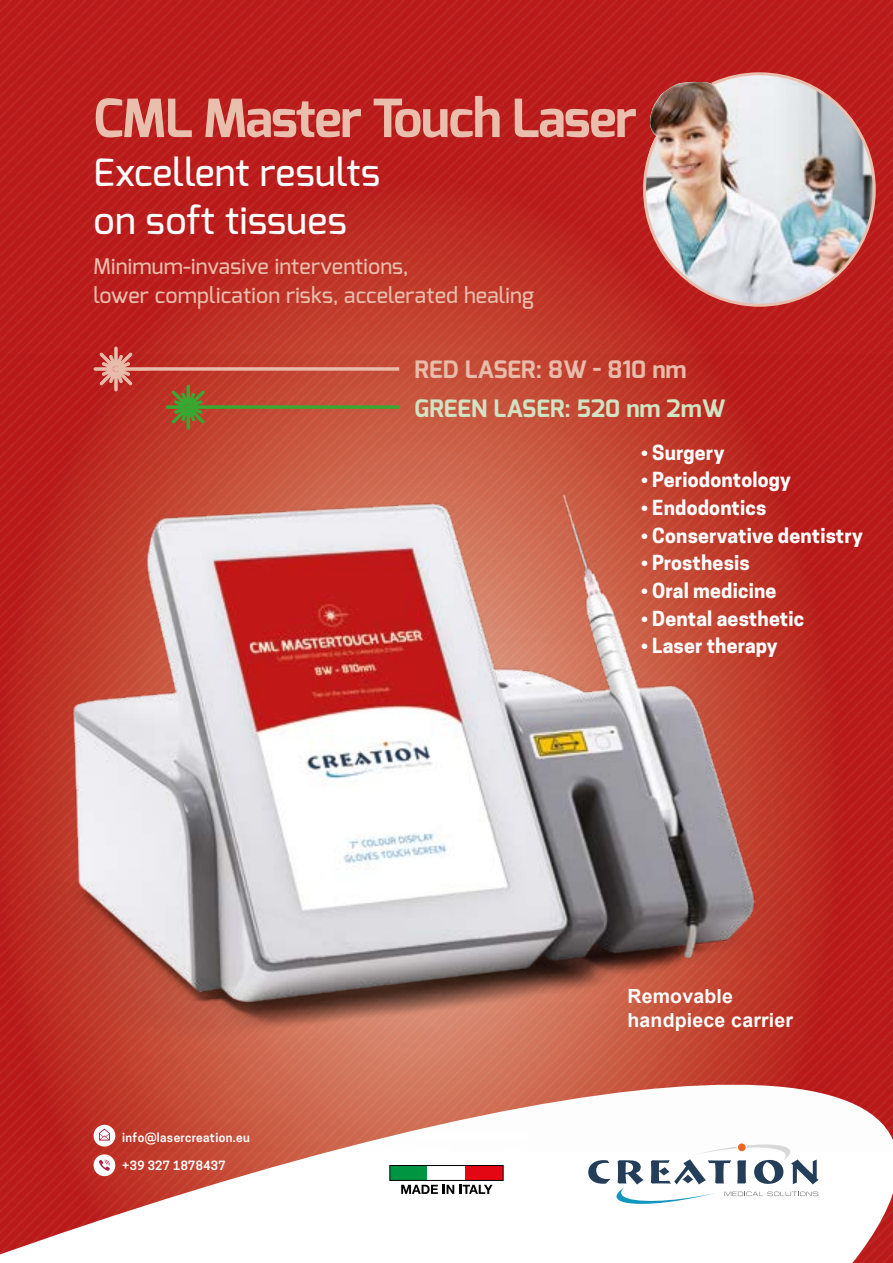
<style>
.page{position:relative;width:893px;height:1263px;background:#fff}
.page>*{position:absolute;margin:0;border:0;box-sizing:border-box;transform-origin:0 0}
.t1{font:700 52.5px "Exo";letter-spacing:-.03em;color:#eabead}
.t2{font:500 37.65px/48.4px "Exo";letter-spacing:.01em;color:#fff}
.t3{font:700 24px "Exo";color:#d2e6c5}
.t4{font:700 24px "Exo";color:#eabead}
.t5{font:500 21.6px/28.5px "Exo";letter-spacing:.01em;color:#eabead}
.t6{font:700 19.5px "Cooper Hewitt";letter-spacing:.01em;color:#fff}
.t7{font:700 19.5px/24px "Arial";letter-spacing:.01em;color:#fff}
.t8{font:600 12px "Cooper Hewitt";letter-spacing:.03em;color:#fff}
.s1{font-family:"Arial"}
</style>
<div class="page">
<img style="left:0;top:0;width:893px;height:355px">
<svg style="left:93px;top:346px;width:56px;height:9px"></svg>
<svg style="left:0;top:1152px;width:893px;height:111px"></svg>
<svg style="left:588px;top:1160px;width:22px;height:24px"></svg>
<svg style="left:616px;top:1152px;width:202px;height:54px"></svg>
<div style="left:386px;top:1161px;width:121px;height:37px;background:#fff"></div>
<svg style="left:390px;top:1165px;width:113px;height:29px"></svg>
<div style="left:94px;top:1154px;width:21px;height:22px;background:#fff;border-radius:50%"></div>
<svg style="left:99px;top:1160px;width:11px;height:11px"></svg>
<img style="left:641px;top:71px;width:236px;height:237px">
<img style="left:0;top:355px;width:893px;height:797px">
<h1 class="t1" style="left:94px;top:84px;width:545px">CML Master Touch Laser</h1>
<h2 class="t2" style="left:94px;top:148px;width:288px">Excellent results on soft tissues</h2>
<p class="t5" style="left:94px;top:252px;width:442px">Minimum-invasive interventions,<br>lower complication risks, accelerated healing</p>
<p class="t4" style="left:415px;top:354px;width:274px">RED LASER: 8W - 810 nm</p>
<p class="t3" style="left:415px;top:393px;width:312px">GREEN LASER: 520 nm 2mW</p>
<p class="t6" style="left:641px;top:441px;width:85px"><span class="s1">•</span> Surgery</p>
<p class="t6" style="left:641px;top:469px;width:151px"><span class="s1">•</span> Periodontology</p>
<p class="t6" style="left:641px;top:496px;width:127px"><span class="s1">•</span> Endodontics</p>
<p class="t6" style="left:641px;top:524px;width:223px"><span class="s1">•</span> Conservative dentistry</p>
<p class="t6" style="left:641px;top:551px;width:110px"><span class="s1">•</span> Prosthesis</p>
<p class="t6" style="left:641px;top:579px;width:137px"><span class="s1">•</span> Oral medicine</p>
<p class="t6" style="left:641px;top:607px;width:164px"><span class="s1">•</span> Dental aesthetic</p>
<p class="t6" style="left:641px;top:634px;width:138px"><span class="s1">•</span> Laser therapy</p>
<p class="t8" style="left:122px;top:1130px;width:129px">info@lasercreation.eu</p>
<p class="t8" style="left:122px;top:1158px;width:105px">+39 327 1878437</p>
<p class="t7" style="left:627px;top:985px;width:167px">Removable handpiece carrier</p>
</div>
